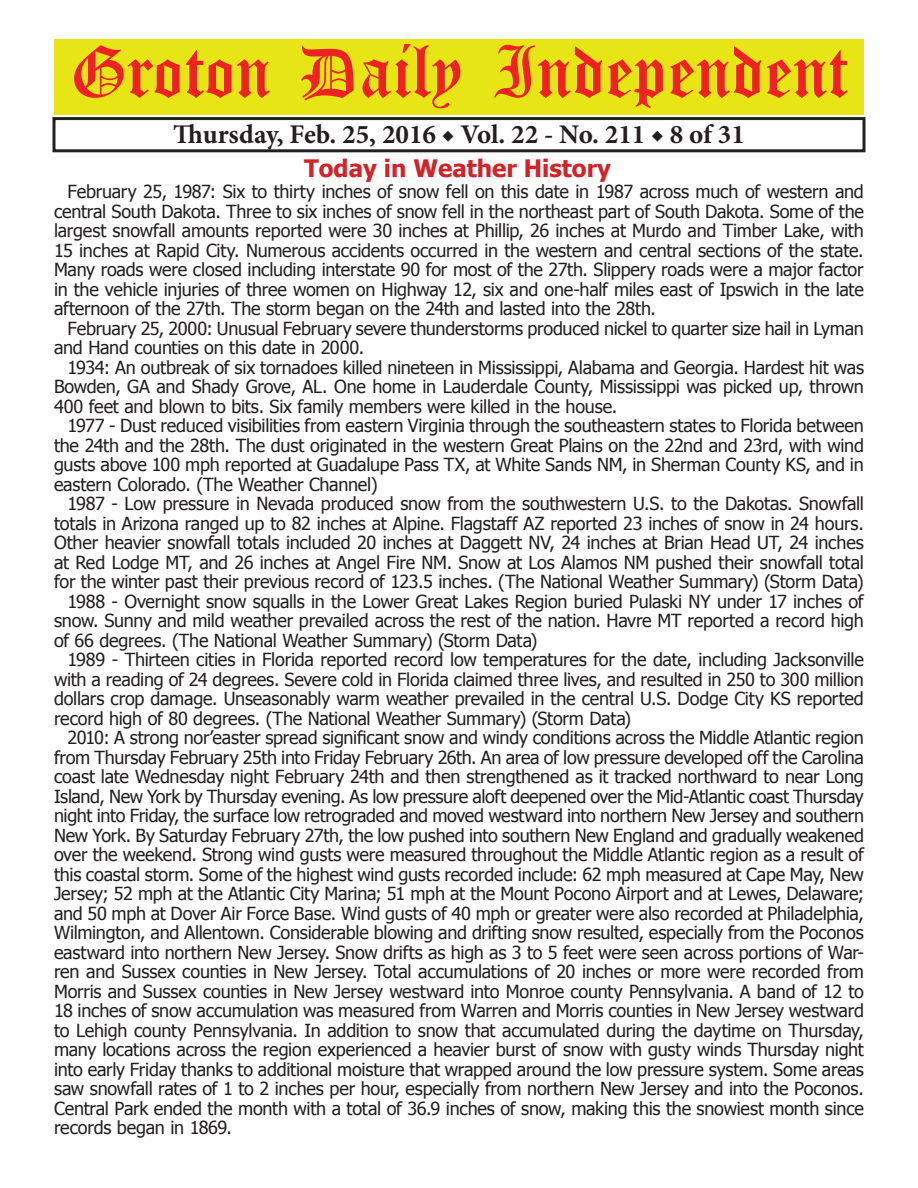
<style>
.page{position:relative;width:918px;height:1188px;background:#fff}
.page>*{position:absolute;margin:0;border:0;box-sizing:border-box;transform-origin:0 0}
.t1{font:54px "Old English Five";color:#ee2123}
.t2{font:700 27px "Minion Pro";color:#231f20}
.t3{font:700 24px "Tahoma";color:#d1232a}
.t4{font:18px/19.5px "Tahoma";letter-spacing:-.015em;color:#231f20;text-align:justify}
</style>
<div class="page">
<div style="left:52px;top:117px;width:814px;height:35px;border:3px solid #231f20"></div>
<div style="left:54px;top:40px;width:810px;height:75px;background:#e7e515"></div>
<h1 class="t1" style="left:70px;top:47px;width:779px">Groton Daily Independent</h1>
<h2 class="t2" style="left:173px;top:116px;width:573px">Thursday, Feb. 25, 2016 ◆ Vol. 22 - No. 211 ◆ 8 of 31</h2>
<h3 class="t3" style="left:304px;top:152px;width:308px">Today in Weather History</h3>
<p class="t4" style="left:54px;top:181px;width:811px;text-indent:14px">February 25, 1987: Six to thirty inches of snow fell on this date in 1987 across much of western and central South Dakota. Three to six inches of snow fell in the northeast part of South Dakota. Some of the largest snowfall amounts reported were 30 inches at Phillip, 26 inches at Murdo and Timber Lake, with 15 inches at Rapid City. Numerous accidents occurred in the western and central sections of the state.<br>Many roads were closed including interstate 90 for most of the 27th. Slippery roads were a major factor in the vehicle injuries of three women on Highway 12, six and one-half miles east of Ipswich in the late afternoon of the 27th. The storm began on the 24th and lasted into the 28th.</p>
<p class="t4" style="left:54px;top:318px;width:811px;text-indent:14px">February 25, 2000: Unusual February severe thunderstorms produced nickel to quarter size hail in Lyman and Hand counties on this date in 2000.</p>
<p class="t4" style="left:54px;top:357px;width:812px;text-indent:14px">1934: An outbreak of six tornadoes killed nineteen in Mississippi, Alabama and Georgia. Hardest hit was Bowden, GA and Shady Grove, AL. One home in Lauderdale County, Mississippi was picked up, thrown 400 feet and blown to bits. Six family members were killed in the house.</p>
<p class="t4" style="left:54px;top:415px;width:811px;text-indent:14px">1977 - Dust reduced visibilities from eastern Virginia through the southeastern states to Florida between the 24th and the 28th. The dust originated in the western Great Plains on the 22nd and 23rd, with wind gusts above 100 mph reported at Guadalupe Pass TX, at White Sands NM, in Sherman County KS, and in eastern Colorado. (The Weather Channel)</p>
<p class="t4" style="left:68px;top:493px;width:798px">1987 - Low pressure in Nevada produced snow from the southwestern U.S. to the Dakotas. Snowfall</p>
<p class="t4" style="left:54px;top:513px;width:811px">totals in Arizona ranged up to 82 inches at Alpine. Flagstaff AZ reported 23 inches of snow in 24 hours.</p>
<p class="t4" style="left:54px;top:532px;width:811px">Other heavier snowfall totals included 20 inches at Daggett NV, 24 inches at Brian Head UT, 24 inches</p>
<p class="t4" style="left:54px;top:552px;width:811px">at Red Lodge MT, and 26 inches at Angel Fire NM. Snow at Los Alamos NM pushed their snowfall total</p>
<p class="t4" style="left:54px;top:571px;width:811px">for the winter past their previous record of 123.5 inches. (The National Weather Summary) (Storm Data)</p>
<p class="t4" style="left:68px;top:591px;width:798px">1988 - Overnight snow squalls in the Lower Great Lakes Region buried Pulaski NY under 17 inches of</p>
<p class="t4" style="left:54px;top:610px;width:811px">snow. Sunny and mild weather prevailed across the rest of the nation. Havre MT reported a record high</p>
<p class="t4" style="left:54px;top:630px;width:485px">of 66 degrees. (The National Weather Summary) (Storm Data)</p>
<p class="t4" style="left:68px;top:649px;width:798px">1989 - Thirteen cities in Florida reported record low temperatures for the date, including Jacksonville</p>
<p class="t4" style="left:54px;top:669px;width:811px">with a reading of 24 degrees. Severe cold in Florida claimed three lives, and resulted in 250 to 300 million</p>
<p class="t4" style="left:54px;top:688px;width:811px">dollars crop damage. Unseasonably warm weather prevailed in the central U.S. Dodge City KS reported</p>
<p class="t4" style="left:54px;top:708px;width:579px">record high of 80 degrees. (The National Weather Summary) (Storm Data)</p>
<p class="t4" style="left:68px;top:727px;width:798px">2010: A strong nor’easter spread significant snow and windy conditions across the Middle Atlantic region</p>
<p class="t4" style="left:54px;top:747px;width:811px">from Thursday February 25th into Friday February 26th. An area of low pressure developed off the Carolina</p>
<p class="t4" style="left:54px;top:766px;width:811px">coast late Wednesday night February 24th and then strengthened as it tracked northward to near Long</p>
<p class="t4" style="left:54px;top:786px;width:811px">Island, New York by Thursday evening. As low pressure aloft deepened over the Mid-Atlantic coast Thursday</p>
<p class="t4" style="left:54px;top:805px;width:812px">night into Friday, the surface low retrograded and moved westward into northern New Jersey and southern</p>
<p class="t4" style="left:54px;top:825px;width:812px">New York. By Saturday February 27th, the low pushed into southern New England and gradually weakened</p>
<p class="t4" style="left:54px;top:844px;width:811px">over the weekend. Strong wind gusts were measured throughout the Middle Atlantic region as a result of</p>
<p class="t4" style="left:54px;top:864px;width:811px">this coastal storm. Some of the highest wind gusts recorded include: 62 mph measured at Cape May, New</p>
<p class="t4" style="left:54px;top:883px;width:812px">Jersey; 52 mph at the Atlantic City Marina; 51 mph at the Mount Pocono Airport and at Lewes, Delaware;</p>
<p class="t4" style="left:54px;top:903px;width:811px">and 50 mph at Dover Air Force Base. Wind gusts of 40 mph or greater were also recorded at Philadelphia,</p>
<p class="t4" style="left:54px;top:922px;width:811px">Wilmington, and Allentown. Considerable blowing and drifting snow resulted, especially from the Poconos</p>
<p class="t4" style="left:54px;top:942px;width:812px">eastward into northern New Jersey. Snow drifts as high as 3 to 5 feet were seen across portions of War-</p>
<p class="t4" style="left:54px;top:961px;width:811px">ren and Sussex counties in New Jersey. Total accumulations of 20 inches or more were recorded from</p>
<p class="t4" style="left:54px;top:981px;width:811px">Morris and Sussex counties in New Jersey westward into Monroe county Pennsylvania. A band of 12 to</p>
<p class="t4" style="left:54px;top:1000px;width:811px">18 inches of snow accumulation was measured from Warren and Morris counties in New Jersey westward</p>
<p class="t4" style="left:54px;top:1020px;width:811px">to Lehigh county Pennsylvania. In addition to snow that accumulated during the daytime on Thursday,</p>
<p class="t4" style="left:54px;top:1039px;width:811px">many locations across the region experienced a heavier burst of snow with gusty winds Thursday night</p>
<p class="t4" style="left:54px;top:1059px;width:811px">into early Friday thanks to additional moisture that wrapped around the low pressure system. Some areas</p>
<p class="t4" style="left:54px;top:1078px;width:811px">saw snowfall rates of 1 to 2 inches per hour, especially from northern New Jersey and into the Poconos.</p>
<p class="t4" style="left:54px;top:1098px;width:811px">Central Park ended the month with a total of 36.9 inches of snow, making this the snowiest month since</p>
<p class="t4" style="left:54px;top:1117px;width:179px">records began in 1869.</p>
</div>
